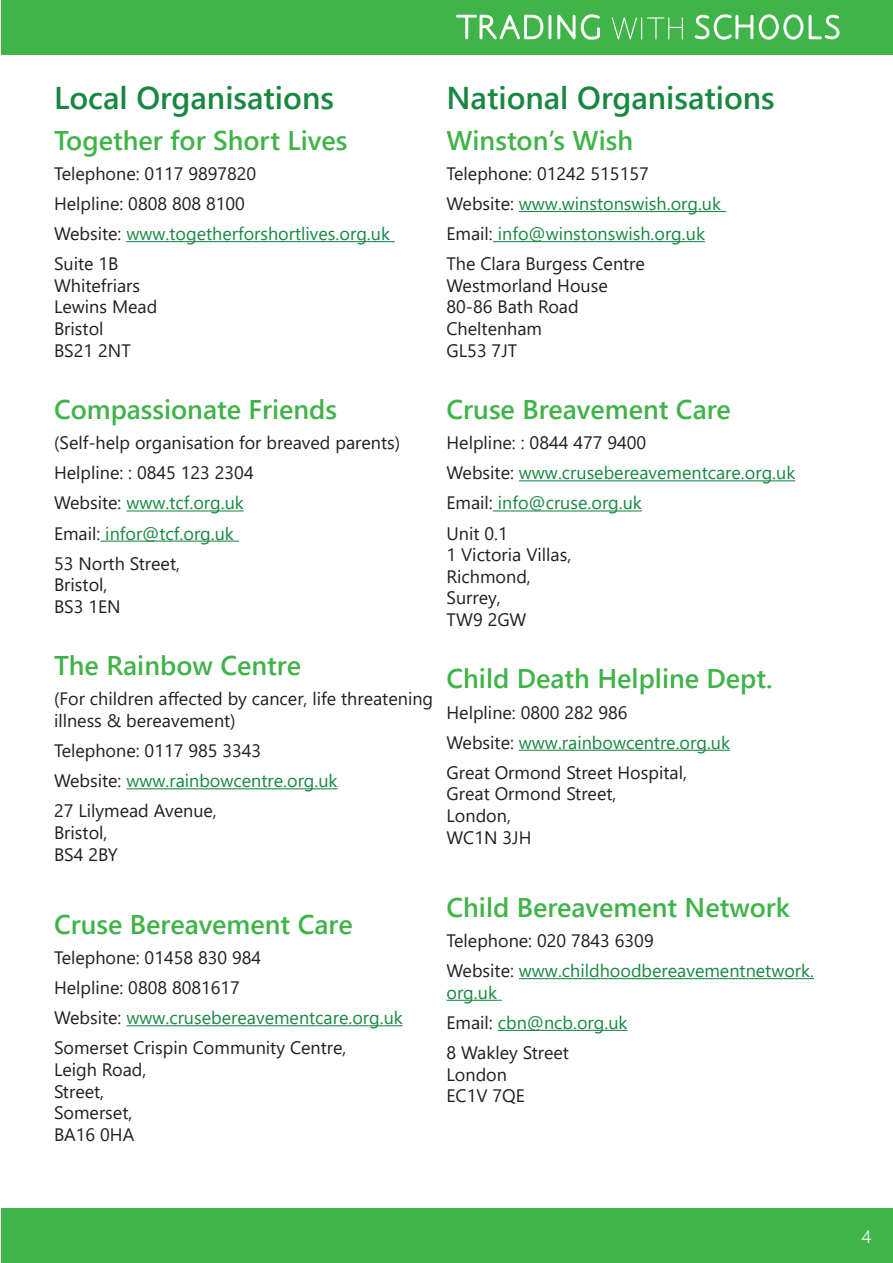
<style>
.page{position:relative;width:893px;height:1263px;background:#fff}
.page>*{position:absolute;margin:0;border:0;box-sizing:border-box;transform-origin:0 0}
.Subhead{font:600 31.5px "Segoe UI";color:#188742}
.Subhead-2{font:600 27px "Segoe UI";color:#40b349}
.Body{font:600 27px "Segoe UI";color:#40b349}
.Body-2{font:18px/21.6px "Segoe UI";color:#231f20}
.Body-3{font:18px/21.6px "Segoe UI";color:#188742}
.t1{font:300 18px "Segoe UI";color:#fff}
.s1{color:#231f20}
</style>
<div class="page">
<div style="left:1px;top:0;width:892px;height:54px;background:#40b349"></div>
<div style="left:1px;top:1209px;width:892px;height:54px;background:#40b349"></div>
<svg style="left:695px;top:14px;width:144px;height:26px"></svg>
<svg style="left:612px;top:17px;width:71px;height:23px"></svg>
<svg style="left:456px;top:14px;width:144px;height:26px"></svg>
<hr style="left:126px;top:241px;width:269px;height:1px;background:#188742">
<hr style="left:126px;top:510px;width:118px;height:1px;background:#188742">
<hr style="left:100px;top:541px;width:139px;height:1px;background:#188742">
<hr style="left:126px;top:788px;width:211px;height:1px;background:#188742">
<hr style="left:126px;top:1025px;width:277px;height:1px;background:#188742">
<hr style="left:519px;top:211px;width:207px;height:1px;background:#188742">
<hr style="left:493px;top:241px;width:212px;height:1px;background:#188742">
<hr style="left:519px;top:480px;width:276px;height:1px;background:#188742">
<hr style="left:493px;top:510px;width:149px;height:1px;background:#188742">
<hr style="left:519px;top:750px;width:211px;height:1px;background:#188742">
<hr style="left:519px;top:978px;width:295px;height:1px;background:#188742">
<hr style="left:446px;top:1000px;width:56px;height:1px;background:#188742">
<hr style="left:498px;top:1030px;width:129px;height:1px;background:#188742">
<p class="Subhead" style="left:54px;top:68px;width:281px">Local Organisations</p>
<p class="Subhead-2" style="left:54px;top:115px;width:295px">Together for Short Lives</p>
<p class="Body-2" style="left:54px;top:161px;width:204px">Telephone: 0117 9897820</p>
<p class="Body-2" style="left:54px;top:191px;width:192px">Helpline: 0808 808 8100</p>
<p class="Body-3" style="left:54px;top:221px;width:337px"><span class="s1">Website:</span> www.togetherforshortlives.org.uk</p>
<p class="Body-2" style="left:54px;top:251px;width:66px">Suite 1B</p>
<p class="Body-2" style="left:54px;top:273px;width:88px">Whitefriars</p>
<p class="Body-2" style="left:54px;top:295px;width:105px">Lewins Mead</p>
<p class="Body-2" style="left:54px;top:316px;width:51px">Bristol</p>
<p class="Body-2" style="left:54px;top:338px;width:78px">BS21 2NT</p>
<p class="Subhead" style="left:446px;top:68px;width:330px">National Organisations</p>
<p class="Subhead-2" style="left:446px;top:115px;width:188px">Winston’s Wish</p>
<p class="Body-2" style="left:446px;top:161px;width:204px">Telephone: 01242 515157</p>
<p class="Body-3" style="left:446px;top:191px;width:276px"><span class="s1">Website:</span> www.winstonswish.org.uk</p>
<p class="Body-3" style="left:446px;top:221px;width:260px"><span class="s1">Email:</span> info@winstonswish.org.uk</p>
<p class="Body-2" style="left:446px;top:251px;width:200px">The Clara Burgess Centre</p>
<p class="Body-2" style="left:446px;top:273px;width:163px">Westmorland House</p>
<p class="Body-2" style="left:446px;top:295px;width:134px">80-86 Bath Road</p>
<p class="Body-2" style="left:446px;top:316px;width:97px">Cheltenham</p>
<p class="Body-2" style="left:446px;top:338px;width:72px">GL53 7JT</p>
<p class="Subhead-2" style="left:54px;top:384px;width:285px">Compassionate Friends</p>
<p class="Body-2" style="left:54px;top:430px;width:348px">(Self-help organisation for breaved parents)</p>
<p class="Body-2" style="left:54px;top:460px;width:201px">Helpline: : 0845 123 2304</p>
<p class="Body-3" style="left:54px;top:491px;width:191px"><span class="s1">Website:</span> www.tcf.org.uk</p>
<p class="Body-3" style="left:54px;top:521px;width:181px"><span class="s1">Email:</span> infor@tcf.org.uk</p>
<p class="Body-2" style="left:54px;top:551px;width:128px">53 North Street,</p>
<p class="Body-2" style="left:54px;top:572px;width:55px">Bristol,</p>
<p class="Body-2" style="left:54px;top:594px;width:68px">BS3 1EN</p>
<p class="Subhead-2" style="left:54px;top:640px;width:249px">The Rainbow Centre</p>
<p class="Body-2" style="left:54px;top:687px;width:381px">(For children affected by cancer, life threatening illness &amp; bereavement)</p>
<p class="Body-2" style="left:54px;top:738px;width:209px">Telephone: 0117 985 3343</p>
<p class="Body-3" style="left:54px;top:768px;width:285px"><span class="s1">Website:</span> www.rainbowcentre.org.uk</p>
<p class="Body-2" style="left:54px;top:799px;width:164px">27 Lilymead Avenue,</p>
<p class="Body-2" style="left:54px;top:820px;width:55px">Bristol,</p>
<p class="Body-2" style="left:54px;top:842px;width:65px">BS4 2BY</p>
<p class="Body" style="left:54px;top:899px;width:300px">Cruse Bereavement Care</p>
<p class="Body-2" style="left:54px;top:945px;width:209px">Telephone: 01458 830 984</p>
<p class="Body-2" style="left:54px;top:975px;width:187px">Helpline: 0808 8081617</p>
<p class="Body-3" style="left:54px;top:1005px;width:350px"><span class="s1">Website:</span> www.crusebereavementcare.org.uk</p>
<p class="Body-2" style="left:54px;top:1035px;width:294px">Somerset Crispin Community Centre,</p>
<p class="Body-2" style="left:54px;top:1057px;width:94px">Leigh Road,</p>
<p class="Body-2" style="left:54px;top:1079px;width:52px">Street,</p>
<p class="Body-2" style="left:54px;top:1100px;width:80px">Somerset,</p>
<p class="Body-2" style="left:54px;top:1122px;width:82px">BA16 0HA</p>
<p class="Subhead-2" style="left:446px;top:384px;width:286px">Cruse Breavement Care</p>
<p class="Body-2" style="left:446px;top:430px;width:201px">Helpline: : 0844 477 9400</p>
<p class="Body-3" style="left:446px;top:460px;width:350px"><span class="s1">Website:</span> www.crusebereavementcare.org.uk</p>
<p class="Body-3" style="left:446px;top:491px;width:197px"><span class="s1">Email:</span> info@cruse.org.uk</p>
<p class="Body-2" style="left:446px;top:521px;width:63px">Unit 0.1</p>
<p class="Body-2" style="left:446px;top:542px;width:126px">1 Victoria Villas,</p>
<p class="Body-2" style="left:446px;top:564px;width:86px">Richmond,</p>
<p class="Body-2" style="left:446px;top:585px;width:56px">Surrey,</p>
<p class="Body-2" style="left:446px;top:607px;width:81px">TW9 2GW</p>
<p class="Subhead-2" style="left:446px;top:653px;width:328px">Child Death Helpline Dept.</p>
<p class="Body-2" style="left:446px;top:700px;width:183px">Helpline: 0800 282 986</p>
<p class="Body-3" style="left:446px;top:730px;width:285px"><span class="s1">Website:</span> www.rainbowcentre.org.uk</p>
<p class="Body-2" style="left:446px;top:760px;width:242px">Great Ormond Street Hospital,</p>
<p class="Body-2" style="left:446px;top:781px;width:171px">Great Ormond Street,</p>
<p class="Body-2" style="left:446px;top:803px;width:66px">London,</p>
<p class="Body-2" style="left:446px;top:825px;width:86px">WC1N 3JH</p>
<p class="Body" style="left:446px;top:882px;width:345px">Child Bereavement Network</p>
<p class="Body-2" style="left:446px;top:928px;width:209px">Telephone: 020 7843 6309</p>
<p class="Body-3" style="left:446px;top:958px;width:369px"><span class="s1">Website:</span> www.childhoodbereavementnetwork. org.uk</p>
<p class="Body-3" style="left:446px;top:1010px;width:183px"><span class="s1">Email:</span> cbn@ncb.org.uk</p>
<p class="Body-2" style="left:446px;top:1040px;width:124px">8 Wakley Street</p>
<p class="Body-2" style="left:446px;top:1062px;width:62px">London</p>
<p class="Body-2" style="left:446px;top:1083px;width:80px">EC1V 7QE</p>
<p class="t1" style="left:861px;top:1219px;width:11px">4</p>
</div>
